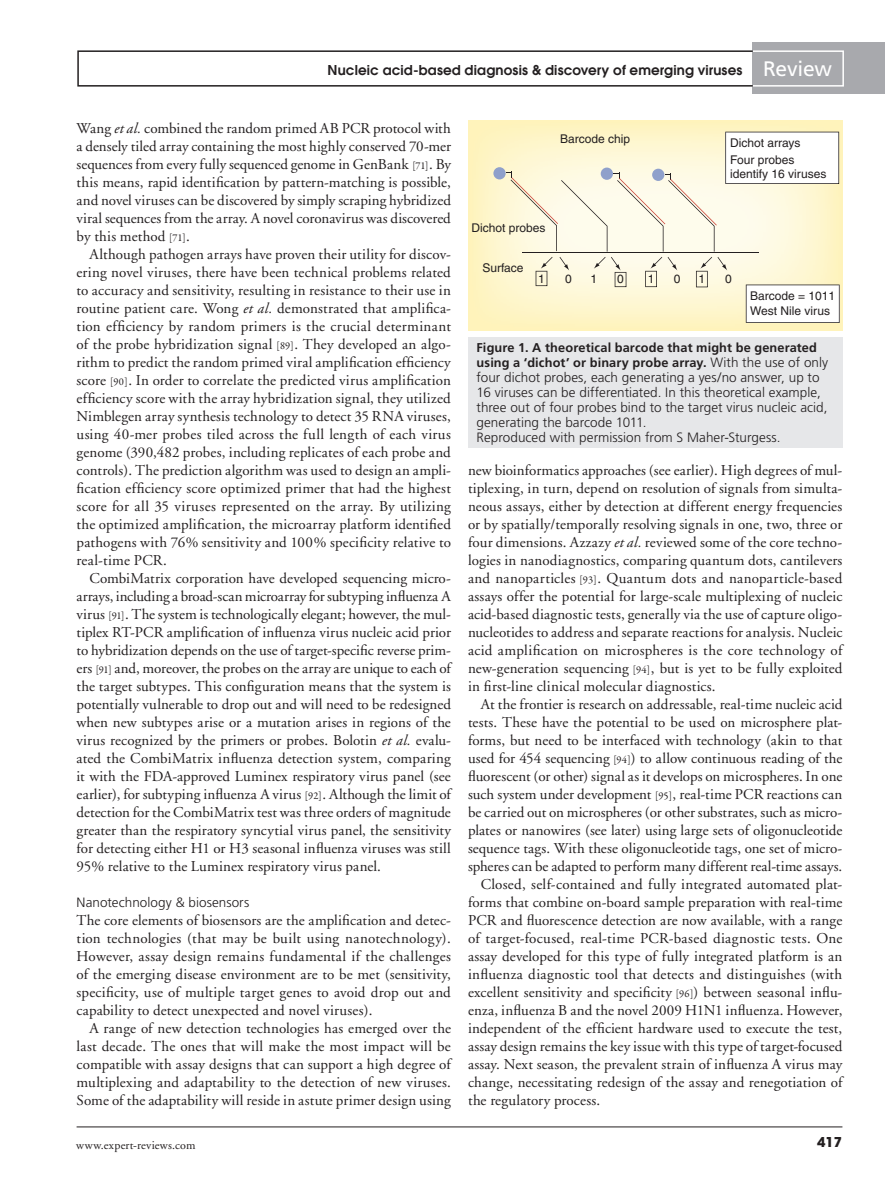
<style>
.page{position:relative;width:885px;height:1191px;background:#fff}
.page>*{position:absolute;margin:0;border:0;box-sizing:border-box;transform-origin:0 0}
.bodyindent{font:15px/18px "Adobe Garamond";letter-spacing:.01em;color:#231f20;text-align:justify}
.bodyfirst{font:15px/18px "Adobe Garamond";letter-spacing:.005em;color:#231f20;text-align:justify}
.figurecaption{font:300 13.5px/15px "Frutiger";letter-spacing:.005em;color:#231f20}
.t1{font:600 13.5px "Avant Garde";letter-spacing:.01em;color:#231f20}
.crosshead3{font:300 13.5px "Frutiger";letter-spacing:.005em;color:#231f20}
.t2{font:700 13.5px "Avant Garde";color:#231f20}
.figurecaption-2{font:700 12.75px/15px "Frutiger";letter-spacing:.01em;color:#231f20}
.t3{font:12px/17px "Helvetica";color:#231f20}
.t4{font:12px "Adobe Garamond";letter-spacing:.025em;color:#231f20}
.s1{font-family:"Frutiger";font-weight:400;font-size:21px;color:#fff}
.s2{font-style:italic}
.s3{font-family:"Garamond Premr Pro";font-size:10.5px}
.s4{font-weight:300;font-size:13.5px}
</style>
<div class="page">
<hr style="left:77px;top:1126px;width:765px;height:1px;background:#231f20">
<div style="left:752px;top:43px;width:132px;height:51px;background:#a8a9ad"></div>
<div style="left:751px;top:50px;width:92px;height:37px;border:2px solid #fff"></div>
<div style="left:77px;top:50px;width:676px;height:37px;border:2px solid #231f20"></div>
<img style="left:468px;top:121px;width:374px;height:209px">
<div style="left:493px;top:167px;width:12px;height:12px;background:#8fa0cb;border-radius:50%"></div>
<svg style="left:506px;top:132px;width:333px;height:191px;background:#f9f4dd"></svg>
<div style="left:468px;top:337px;width:374px;height:111px;background:#e6e7e9"></div>
<p class="t1" style="left:327px;top:62px;width:506px">Nucleic acid-based diagnosis &amp; discovery of emerging viruses <span class="s1">Review</span></p>
<p class="bodyfirst" style="left:77px;top:119px;width:376px">Wang <span class="s2">et al.</span> combined the random primed AB PCR protocol with a densely tiled array containing the most highly conserved 70-mer sequences from every fully sequenced genome in GenBank <span class="s3">[71]</span>. By this means, rapid identification by pattern-matching is possible, and novel viruses can be discovered by simply scraping hybridized viral sequences from the array. A novel coronavirus was discovered by this method <span class="s3">[71]</span>.</p>
<p class="bodyindent" style="left:77px;top:245px;width:376px;text-indent:13px">Although pathogen arrays have proven their utility for discov&shy;ering novel viruses, there have been technical problems related to accuracy and sensitivity, resulting in resistance to their use in routine patient care. Wong <span class="s2">et al.</span> demonstrated that amplifica&shy;tion efficiency by random primers is the crucial determinant of the probe hybridization signal <span class="s3">[89]</span>. They developed an algo&shy;rithm to predict the random primed viral amplification efficiency score <span class="s3">[90]</span>. In order to correlate the predicted virus amplification efficiency score with the array hybridization signal, they utilized Nimblegen array synthesis technology to detect 35 RNA viruses, using 40-mer probes tiled across the full length of each virus genome (390,482 probes, including replicates of each probe and controls). The prediction algorithm was used to design an ampli&shy;fication efficiency score optimized primer that had the highest score for all 35 viruses represented on the array. By utilizing the optimized amplification, the microarray platform identified pathogens with 76% sensitivity and 100% specificity relative to real-time PCR.</p>
<p class="bodyindent" style="left:77px;top:569px;width:376px;text-indent:13px">CombiMatrix corporation have developed sequencing micro&shy;arrays, including a broad-scan microarray for subtyping influenza A virus <span class="s3">[91]</span>. The system is technologically elegant; however, the mul&shy;tiplex RT-PCR amplification of influenza virus nucleic acid prior to hybridization depends on the use of target-specific reverse prim&shy;ers <span class="s3">[91]</span> and, moreover, the probes on the array are unique to each of the target subtypes. This configuration means that the system is potentially vulnerable to drop out and will need to be redesigned when new subtypes arise or a mutation arises in regions of the virus recognized by the primers or probes. Bolotin <span class="s2">et al.</span> evalu&shy;ated the CombiMatrix influenza detection system, comparing it with the FDA-approved Luminex respiratory virus panel (see earlier), for subtyping influenza A virus <span class="s3">[92]</span>. Although the limit of detection for the CombiMatrix test was three orders of magnitude greater than the respiratory syncytial virus panel, the sensitivity for detecting either H1 or H3 seasonal influenza viruses was still 95% relative to the Luminex respiratory virus panel.</p>
<p class="crosshead3" style="left:77px;top:894px;width:174px">Nanotechnology &amp; biosensors</p>
<p class="bodyfirst" style="left:77px;top:911px;width:376px">The core elements of biosensors are the amplification and detec&shy;tion technologies (that may be built using nanotechnology).<br>However, assay design remains fundamental if the challenges of the emerging disease environment are to be met (sensitivity, specificity, use of multiple target genes to avoid drop out and capability to detect unexpected and novel viruses).</p>
<p class="bodyindent" style="left:77px;top:1019px;width:376px;text-indent:13px">A range of new detection technologies has emerged over the last decade. The ones that will make the most impact will be compatible with assay designs that can support a high degree of multiplexing and adaptability to the detection of new viruses.<br>Some of the adaptability will reside in astute primer design using</p>
<p class="t3" style="left:560px;top:130px;width:72px">Barcode chip</p>
<p class="t3" style="left:471px;top:219px;width:76px">Dichot probes</p>
<p class="t3" style="left:482px;top:259px;width:42px">Surface</p>
<p class="t3" style="left:730px;top:134px;width:72px">Dichot arrays<br>Four probes</p>
<p class="t3" style="left:730px;top:165px;width:98px">identify 16 viruses</p>
<p class="t3" style="left:538px;top:270px;width:8px">1</p>
<p class="t3" style="left:590px;top:270px;width:8px">1</p>
<p class="t3" style="left:565px;top:270px;width:8px">0</p>
<p class="t3" style="left:617px;top:270px;width:8px">0</p>
<p class="t3" style="left:647px;top:270px;width:8px">1</p>
<p class="t3" style="left:673px;top:270px;width:8px">0</p>
<p class="t3" style="left:698px;top:270px;width:8px">1</p>
<p class="t3" style="left:725px;top:270px;width:8px">0</p>
<p class="t3" style="left:750px;top:289px;width:87px;line-height:14.4px">Barcode = 1011<br>West Nile virus</p>
<p class="figurecaption-2" style="left:476px;top:339px;width:353px">Figure 1. A theoretical barcode that might be generated using a ‘dichot’ or binary probe array. <span class="s4">With the use of only</span></p>
<p class="figurecaption" style="left:476px;top:369px;width:352px">four dichot probes, each generating a yes/no answer, up to 16 viruses can be differentiated. In this theoretical example, three out of four probes bind to the target virus nucleic acid, generating the barcode 1011.<br>Reproduced with permission from S Maher-Sturgess.</p>
<p class="bodyindent" style="left:468px;top:461px;width:376px">new bioinformatics approaches (see earlier). High degrees of mul&shy;tiplexing, in turn, depend on resolution of signals from simulta&shy;neous assays, either by detection at different energy frequencies or by spatially/temporally resolving signals in one, two, three or four dimensions. Azzazy <span class="s2">et al.</span> reviewed some of the core techno&shy;logies in nanodiagnostics, comparing quantum dots, cantilevers and nanoparticles <span class="s3">[93]</span>. Quantum dots and nanoparticle-based assays offer the potential for large-scale multiplexing of nucleic acid-based diagnostic tests, generally via the use of capture oligo&shy;nucleotides to address and separate reactions for analysis. Nucleic acid amplification on microspheres is the core technology of new-generation sequencing <span class="s3">[94]</span>, but is yet to be fully exploited in first-line clinical molecular diagnostics.</p>
<p class="bodyindent" style="left:468px;top:695px;width:376px;text-indent:13px">At the frontier is research on addressable, real-time nucleic acid tests. These have the potential to be used on microsphere plat&shy;forms, but need to be interfaced with technology (akin to that used for 454 sequencing <span class="s3">[94]</span>) to allow continuous reading of the fluorescent (or other) signal as it develops on microspheres. In one such system under development <span class="s3">[95]</span>, real-time PCR reactions can be carried out on microspheres (or other substrates, such as micro&shy;plates or nanowires (see later) using large sets of oligonucleotide sequence tags. With these oligonucleotide tags, one set of micro&shy;spheres can be adapted to perform many different real-time assays.</p>
<p class="bodyindent" style="left:468px;top:875px;width:376px;text-indent:13px">Closed, self-contained and fully integrated automated plat&shy;forms that combine on-board sample preparation with real-time PCR and fluorescence detection are now available, with a range of target-focused, real-time PCR-based diagnostic tests. One assay developed for this type of fully integrated platform is an influenza diagnostic tool that detects and distinguishes (with excellent sensitivity and specificity <span class="s3">[96]</span>) between seasonal influ&shy;enza, influenza B and the novel 2009 H1N1 influenza. However, independent of the efficient hardware used to execute the test, assay design remains the key issue with this type of target-focused assay. Next season, the prevalent strain of influenza A virus may change, necessitating redesign of the assay and renegotiation of the regulatory process.</p>
<p class="t4" style="left:76px;top:1138px;width:121px">www.expert-reviews.com</p>
<p class="t2" style="left:816px;top:1133px;width:27px">417</p>
</div>
